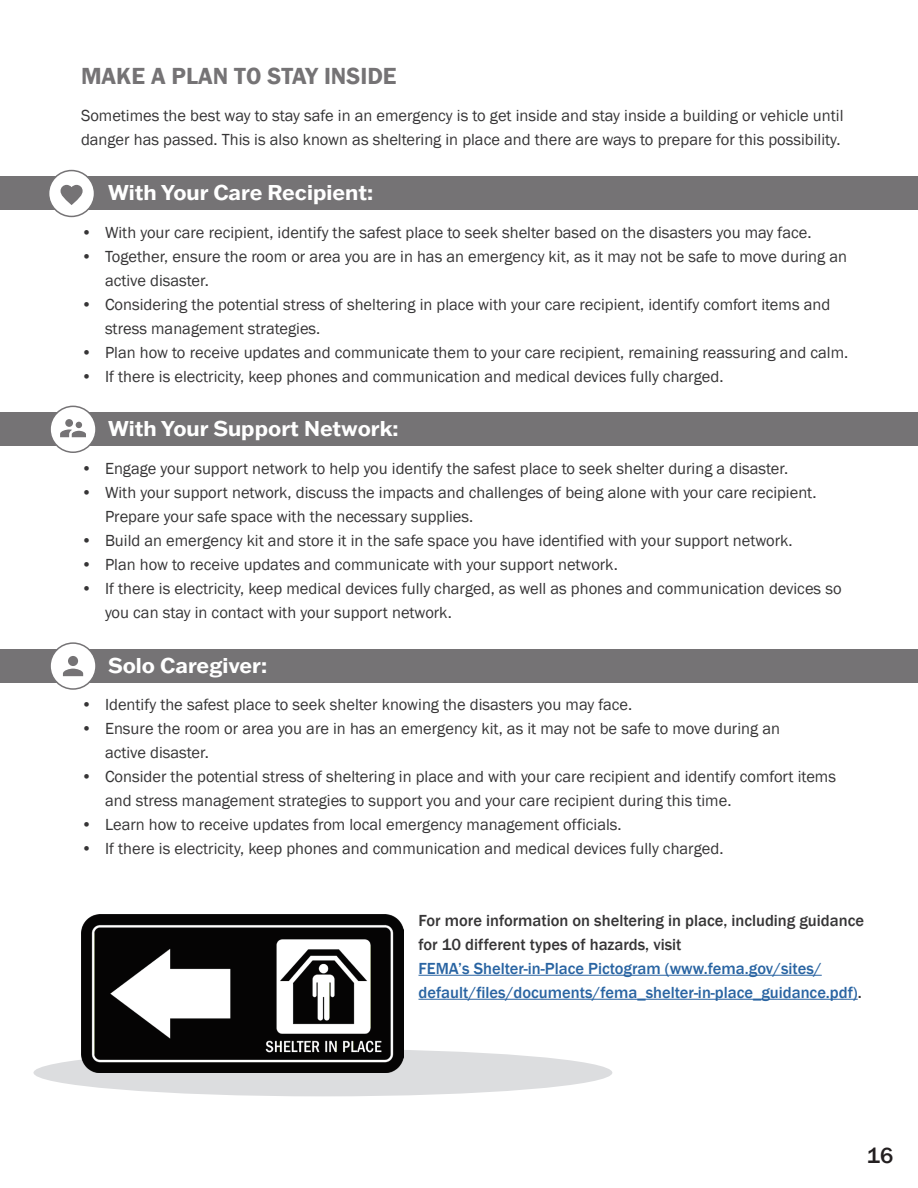
<style>
.page{position:relative;width:918px;height:1188px;background:#fff}
.page>*{position:absolute;margin:0;border:0;box-sizing:border-box;transform-origin:0 0}
.Header03{font:600 24px "Franklin Gothic";color:#757375}
.t1{font:500 22.5px "Franklin Gothic";color:#231f20}
.Header02{font:700 21px "Franklin Gothic ATF";color:#fff}
.Body_Copy{font:16.5px/24px "Franklin Gothic";color:#363536}
.Body_Copy-2{font:500 16.5px/24px "Franklin Gothic";color:#2964a2}
.s1{color:#363536}
</style>
<div class="page">
<div style="left:33px;top:1049px;width:579px;height:47px;background:#dcdddf;border-radius:50%"></div>
<div style="left:0;top:412px;width:918px;height:34px;background:#757375"></div>
<div style="left:50px;top:406px;width:46px;height:46px;background:#fff;border-radius:50%"></div>
<div style="left:49px;top:406px;width:48px;height:47px;border:2px solid #757375;border-radius:50%"></div>
<svg style="left:60px;top:419px;width:26px;height:18px"></svg>
<div style="left:0;top:649px;width:918px;height:34px;background:#757375"></div>
<div style="left:50px;top:643px;width:46px;height:46px;background:#fff;border-radius:50%"></div>
<div style="left:49px;top:642px;width:48px;height:48px;border:2px solid #757375;border-radius:50%"></div>
<svg style="left:63px;top:656px;width:20px;height:20px"></svg>
<div style="left:0;top:177px;width:918px;height:33px;background:#757375"></div>
<div style="left:49px;top:171px;width:46px;height:45px;background:#fff;border-radius:50%"></div>
<div style="left:48px;top:170px;width:47px;height:47px;border:2px solid #757375;border-radius:50%"></div>
<svg style="left:61px;top:185px;width:22px;height:20px"></svg>
<hr style="left:418px;top:975px;width:404px;height:1px;background:#2964a2">
<hr style="left:418px;top:999px;width:440px;height:1px;background:#2964a2">
<img style="left:81px;top:915px;width:322px;height:158px">
<p class="Header03" style="left:81px;top:61px;width:317px">MAKE A PLAN TO STAY INSIDE</p>
<p class="Body_Copy" style="left:81px;top:104px;width:764px">Sometimes the best way to stay safe in an emergency is to get inside and stay inside a building or vehicle until danger has passed. This is also known as sheltering in place and there are ways to prepare for this possibility.</p>
<p class="Header02" style="left:108px;top:178px;width:267px">With Your Care Recipient:</p>
<p class="Body_Copy" style="left:81px;top:220px;width:732px">• With your care recipient, identify the safest place to seek shelter based on the disasters you may face.</p>
<p class="Body_Copy" style="left:105px;top:244px;width:744px;text-indent:-24px">• Together, ensure the room or area you are in has an emergency kit, as it may not be safe to move during an active disaster.</p>
<p class="Body_Copy" style="left:105px;top:292px;width:727px;text-indent:-24px">• Considering the potential stress of sheltering in place with your care recipient, identify comfort items and stress management strategies.</p>
<p class="Body_Copy" style="left:81px;top:340px;width:769px">• Plan how to receive updates and communicate them to your care recipient, remaining reassuring and calm.</p>
<p class="Body_Copy" style="left:81px;top:364px;width:644px">• If there is electricity, keep phones and communication and medical devices fully charged.</p>
<p class="Header02" style="left:108px;top:415px;width:292px">With Your Support Network:</p>
<p class="Body_Copy" style="left:81px;top:457px;width:709px">• Engage your support network to help you identify the safest place to seek shelter during a disaster.</p>
<p class="Body_Copy" style="left:105px;top:481px;width:713px;text-indent:-24px">• With your support network, discuss the impacts and challenges of being alone with your care recipient.<br>Prepare your safe space with the necessary supplies.</p>
<p class="Body_Copy" style="left:81px;top:529px;width:713px">• Build an emergency kit and store it in the safe space you have identified with your support network.</p>
<p class="Body_Copy" style="left:81px;top:553px;width:538px">• Plan how to receive updates and communicate with your support network.</p>
<p class="Body_Copy" style="left:105px;top:577px;width:738px;text-indent:-24px">• If there is electricity, keep medical devices fully charged, as well as phones and communication devices so you can stay in contact with your support network.</p>
<p class="Header02" style="left:108px;top:651px;width:161px">Solo Caregiver:</p>
<p class="Body_Copy" style="left:81px;top:693px;width:553px">• Identify the safest place to seek shelter knowing the disasters you may face.</p>
<p class="Body_Copy" style="left:105px;top:717px;width:677px;text-indent:-24px">• Ensure the room or area you are in has an emergency kit, as it may not be safe to move during an active disaster.</p>
<p class="Body_Copy" style="left:105px;top:765px;width:733px;text-indent:-24px">• Consider the potential stress of sheltering in place and with your care recipient and identify comfort items and stress management strategies to support you and your care recipient during this time.</p>
<p class="Body_Copy" style="left:81px;top:813px;width:542px">• Learn how to receive updates from local emergency management officials.</p>
<p class="Body_Copy" style="left:81px;top:837px;width:644px">• If there is electricity, keep phones and communication and medical devices fully charged.</p>
<p class="Body_Copy-2" style="left:418px;top:909px;width:447px"><span class="s1">For more information on sheltering in place, including guidance for 10 different types of hazards, visit<br></span>FEMA’s Shelter-in-Place Pictogram (www.fema.gov/sites/ default/files/documents/fema_shelter-in-place_guidance.pdf)<span class="s1">.</span></p>
<h2 class="t1" style="left:867px;top:1142px;width:28px">16</h2>
</div>
